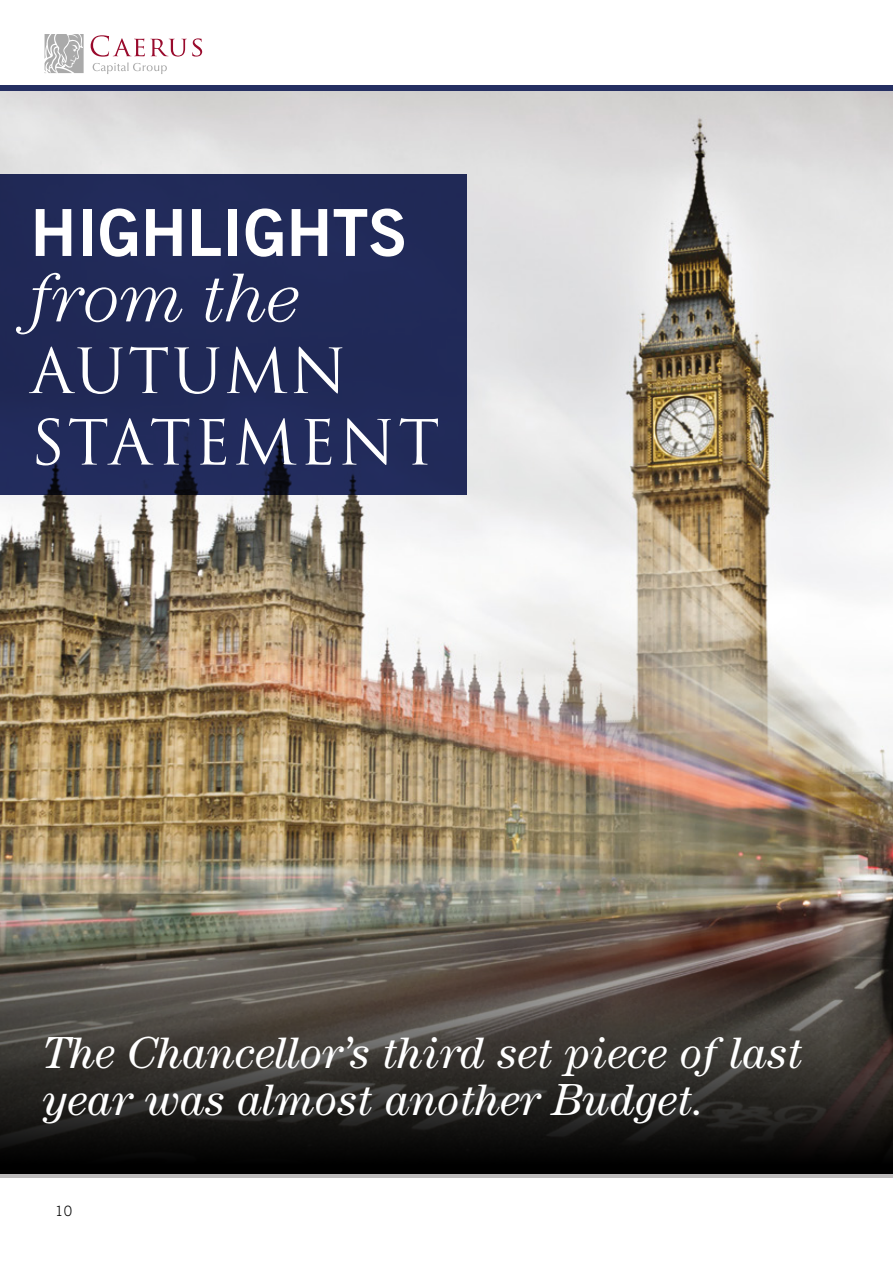
<style>
.page{position:relative;width:893px;height:1263px;background:#fff}
.page>*{position:absolute;margin:0;border:0;box-sizing:border-box;transform-origin:0 0}
.t1{font:italic 300 70.65px "Century";color:#fff}
.t2{font:700 64.5px "News Gothic BT";color:#fff}
.t3{font:60.45px/71.6px "Trajan";letter-spacing:.04em;color:#fff}
.t4{font:italic 45px/46.5px "Century";color:#fff}
.t5{font:300 14.25px "News Gothic BT";color:#000}
</style>
<div class="page">
<svg style="left:45px;top:34px;width:39px;height:39px;background:#bfbfbf"></svg>
<svg style="left:91px;top:35px;width:111px;height:39px"></svg>
<div style="left:0;top:85px;width:893px;height:6px;background:#252f62"></div>
<hr style="left:0;top:1174px;width:893px;height:4px;background:#bdbbbb">
<img style="left:0;top:91px;width:893px;height:802px">
<div style="left:0;top:174px;width:466px;height:321px;background:#212a59"></div>
<svg style="left:0;top:893px;width:893px;height:281px;background:#443f38"></svg>
<h2 class="t2" style="left:31px;top:194px;width:377px">HIGHLIGHTS</h2>
<h1 class="t1" style="left:31px;top:257px;width:272px">from the</h1>
<h3 class="t3" style="left:31px;top:336px;width:411px">AUTUMN<br>STATEMENT</h3>
<p class="t4" style="left:43px;top:1029px;width:761px">The Chancellor’s third set piece of last year was almost another Budget.</p>
<p class="t5" style="left:55px;top:1202px;width:18px">10</p>
</div>
